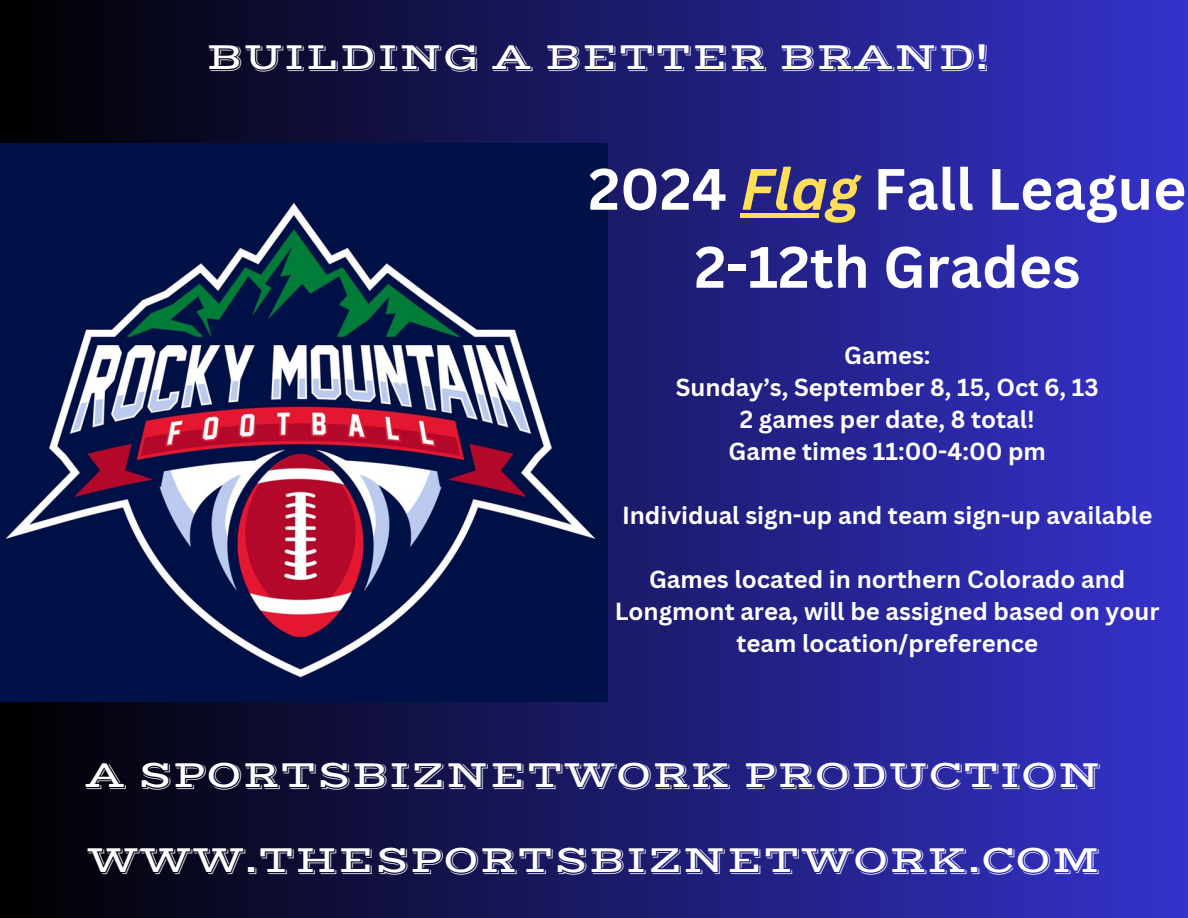
<style>
.page{position:relative;width:1188px;height:918px;background:#fff}
.page>*{position:absolute;margin:0;border:0;box-sizing:border-box;transform-origin:0 0}
.t1{font:700 57px "Canva Sans";color:#fff}
.t2{font:39px "Vast Shadow";color:#fff}
.t3{font:700 24px/32.1px "Canva Sans";color:#fff;text-align:center}
.s1{color:#fefdfd}
.s2{font-style:italic;color:#ffde59}
</style>
<div class="page">
<div style="left:0;top:0;width:1188px;height:918px;background:linear-gradient(to right,#000,#3533cc)"></div>
<img style="left:0;top:144px;width:608px;height:558px">
<svg style="left:741px;top:214px;width:119px;height:4px"></svg>
<p class="t2" style="left:207px;top:33px;width:783px">BUILDING A BETTER BRAND<span class="s1">!</span></p>
<p class="t1" style="left:588px;top:149px;width:600px">2024 <span class="s2">Flag</span> Fall League</p>
<p class="t1" style="left:695px;top:227px;width:387px">2-12th Grades</p>
<p class="t3" style="left:844px;top:338px;width:88px">Games:</p>
<p class="t3" style="left:676px;top:370px;width:424px">Sunday’s, September 8, 15, Oct 6, 13</p>
<p class="t3" style="left:740px;top:402px;width:296px">2 games per date, 8 total!</p>
<p class="t3" style="left:729px;top:434px;width:319px">Game times 11:00-4:00 pm</p>
<h2 class="t3" style="left:622px;top:498px;width:532px">Individual sign-up and team sign-up available</h2>
<h2 class="t3" style="left:615px;top:562px;width:546px">Games located in northern Colorado and<br>Longmont area, will be assigned based on your team location/preference</h2>
<h1 class="t2" style="left:86px;top:751px;width:1018px">A SPORTSBIZNETWORK PRODUCTION</h1>
<p class="t2" style="left:87px;top:836px;width:1016px">WWW.THESPORTSBIZNETWORK.COM</p>
</div>
